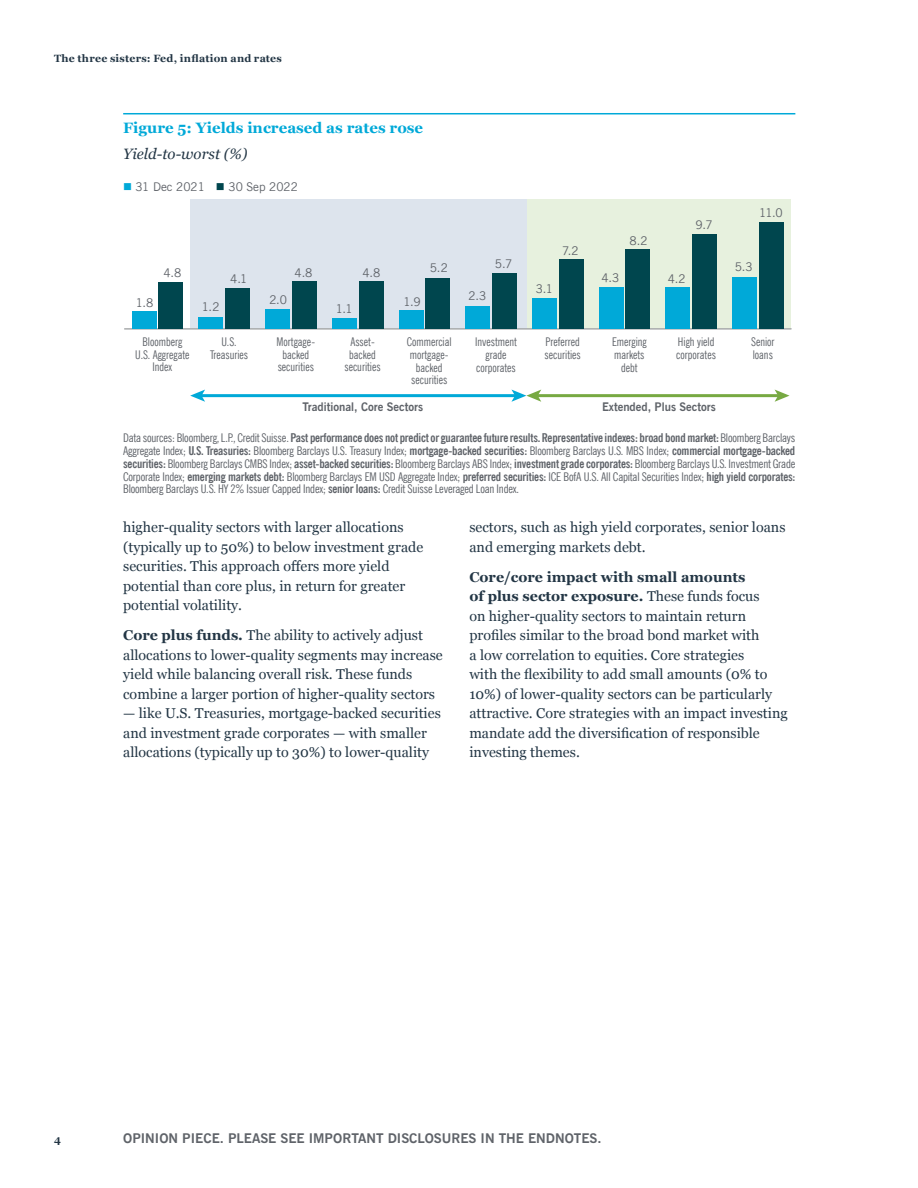
<style>
.page{position:relative;width:918px;height:1188px;background:#fff}
.page>*{position:absolute;margin:0;border:0;box-sizing:border-box;transform-origin:0 0}
.Chart_Heading{font:700 15px "Georgia";color:#00a9d8}
.Chart_Subhead{font:italic 15px "Georgia";color:#233645}
.Body{font:14.25px/19.5px "Georgia";color:#233645}
.t1{font:700 13.5px "News Gothic BT";color:#5f6369}
._8_pt_disclosure_jus{font:condensed 12px/12.8px "News Gothic BT";color:#5f6369;text-align:justify}
._8_pt_disclosure_jus-2{font:condensed 12px/12.8px "News Gothic BT";color:#5f6369;text-align:center;scale:.95 1}
.t2{font:12px "News Gothic BT";color:#5f6369}
.t3{font:700 12px "News Gothic BT";color:#5f6369;scale:.95 1}
.t4{font:700 10.5px "Georgia";letter-spacing:.025em;color:#233645}
.s1{color:#00a9d8}
.s2{color:#00464e}
.s3{font-weight:700}
</style>
<div class="page">
<hr style="left:123px;top:113px;width:672px;height:1px;background:#00a9d8">
<div style="left:526px;top:199px;width:265px;height:130px;background:#e7f1de"></div>
<div style="left:190px;top:199px;width:336px;height:130px;background:#dde4ed"></div>
<hr style="left:124px;top:329px;width:667px;height:1px;background:#b1b4b5">
<div style="left:159px;top:283px;width:24px;height:46px;background:#00464e"></div>
<div style="left:226px;top:289px;width:24px;height:40px;background:#00464e"></div>
<div style="left:292px;top:282px;width:24px;height:47px;background:#00464e"></div>
<div style="left:359px;top:282px;width:24px;height:47px;background:#00464e"></div>
<div style="left:426px;top:279px;width:24px;height:50px;background:#00464e"></div>
<div style="left:493px;top:274px;width:24px;height:55px;background:#00464e"></div>
<div style="left:559px;top:259px;width:24px;height:70px;background:#00464e"></div>
<div style="left:626px;top:250px;width:24px;height:79px;background:#00464e"></div>
<div style="left:693px;top:235px;width:24px;height:94px;background:#00464e"></div>
<div style="left:759px;top:222px;width:24px;height:107px;background:#00464e"></div>
<div style="left:132px;top:312px;width:24px;height:17px;background:#00a9d8"></div>
<div style="left:199px;top:317px;width:24px;height:12px;background:#00a9d8"></div>
<div style="left:266px;top:310px;width:24px;height:19px;background:#00a9d8"></div>
<div style="left:332px;top:318px;width:24px;height:11px;background:#00a9d8"></div>
<div style="left:399px;top:311px;width:24px;height:18px;background:#00a9d8"></div>
<div style="left:466px;top:306px;width:24px;height:23px;background:#00a9d8"></div>
<div style="left:533px;top:299px;width:24px;height:30px;background:#00a9d8"></div>
<div style="left:599px;top:287px;width:24px;height:42px;background:#00a9d8"></div>
<div style="left:666px;top:288px;width:24px;height:41px;background:#00a9d8"></div>
<div style="left:733px;top:278px;width:24px;height:51px;background:#00a9d8"></div>
<hr style="left:201px;top:394px;width:315px;height:3px;background:#00a9d8">
<svg style="left:190px;top:390px;width:15px;height:12px"></svg>
<hr style="left:537px;top:394px;width:242px;height:3px;background:#77a942">
<svg style="left:511px;top:390px;width:30px;height:12px"></svg>
<svg style="left:775px;top:390px;width:15px;height:12px"></svg>
<p class="t4" style="left:54px;top:50px;width:229px">The three sisters: Fed, inflation and rates</p>
<p class="Chart_Heading" style="left:123px;top:116px;width:301px">Figure 5: Yields increased as rates rose</p>
<p class="Chart_Subhead" style="left:123px;top:143px;width:126px">Yield-to-worst (%)</p>
<p class="t2" style="left:123px;top:179px;width:176px"><span class="s1">■</span> 31 Dec 2021 <span class="s2">■</span> 30 Sep 2022</p>
<p class="t2" style="left:696px;top:217px;width:19px">9.7</p>
<p class="t2" style="left:562px;top:244px;width:18px">7.2</p>
<p class="t2" style="left:629px;top:234px;width:20px">8.2</p>
<p class="t2" style="left:163px;top:265px;width:19px">4.8</p>
<p class="t2" style="left:230px;top:272px;width:19px">4.1</p>
<p class="t2" style="left:295px;top:266px;width:19px">4.8</p>
<p class="t2" style="left:362px;top:266px;width:19px">4.8</p>
<p class="t2" style="left:269px;top:293px;width:19px">2.0</p>
<p class="t2" style="left:136px;top:295px;width:19px">1.8</p>
<p class="t2" style="left:403px;top:294px;width:19px">1.9</p>
<p class="t2" style="left:202px;top:300px;width:19px">1.2</p>
<p class="t2" style="left:336px;top:302px;width:18px">1.1</p>
<p class="t2" style="left:430px;top:261px;width:20px">5.2</p>
<p class="t2" style="left:469px;top:289px;width:19px">2.3</p>
<p class="t2" style="left:495px;top:257px;width:19px">5.7</p>
<p class="t2" style="left:536px;top:281px;width:19px">3.1</p>
<p class="t2" style="left:601px;top:271px;width:19px">4.3</p>
<p class="t2" style="left:668px;top:271px;width:20px">4.2</p>
<p class="_8_pt_disclosure_jus-2" style="left:135px;top:335px;width:59px">Bloomberg<br>U.S. Aggregate<br>Index</p>
<p class="_8_pt_disclosure_jus-2" style="left:210px;top:335px;width:42px">U.S.<br>Treasuries</p>
<p class="_8_pt_disclosure_jus-2" style="left:277px;top:335px;width:42px">Mortgage&shy;backed securities</p>
<p class="_8_pt_disclosure_jus-2" style="left:344px;top:335px;width:40px">Asset&shy;backed securities</p>
<p class="_8_pt_disclosure_jus-2" style="left:407px;top:335px;width:49px">Commercial mortgage&shy;backed securities</p>
<p class="_8_pt_disclosure_jus-2" style="left:475px;top:335px;width:46px">Investment grade corporates</p>
<p class="_8_pt_disclosure_jus-2" style="left:545px;top:335px;width:40px;text-align:left">Preferred securities</p>
<p class="_8_pt_disclosure_jus-2" style="left:612px;top:335px;width:38px">Emerging markets debt</p>
<p class="_8_pt_disclosure_jus-2" style="left:676px;top:335px;width:43px;text-align:left">High yield corporates</p>
<p class="t3" style="left:302px;top:399px;width:129px">Traditional, Core Sectors</p>
<p class="t3" style="left:602px;top:399px;width:121px">Extended, Plus Sectors</p>
<p class="t2" style="left:759px;top:205px;width:25px">11.0</p>
<p class="t2" style="left:735px;top:260px;width:20px">5.3</p>
<p class="_8_pt_disclosure_jus-2" style="left:751px;top:335px;width:26px;text-align:left">Senior loans</p>
<p class="_8_pt_disclosure_jus" style="left:123px;top:432px;width:674px">Data sources: Bloomberg, L.P., Credit Suisse. <span class="s3">Past performance does not predict or guarantee future results. Representative indexes: broad bond market:</span> Bloomberg Barclays Aggregate Index; <span class="s3">U.S. Treasuries:</span> Bloomberg Barclays U.S. Treasury Index; <span class="s3">mortgage-backed securities:</span> Bloomberg Barclays U.S. MBS Index; <span class="s3">commercial mortgage-backed securities:</span> Bloomberg Barclays CMBS Index; <span class="s3">asset-backed securities:</span> Bloomberg Barclays ABS Index; <span class="s3">investment grade corporates:</span> Bloomberg Barclays U.S. Investment Grade Corporate Index; <span class="s3">emerging markets debt:</span> Bloomberg Barclays EM USD Aggregate Index; <span class="s3">preferred securities:</span> ICE BofA U.S. All Capital Securities Index; <span class="s3">high yield corporates:<br></span>Bloomberg Barclays U.S. HY 2% Issuer Capped Index; <span class="s3">senior loans:</span> Credit Suisse Leveraged Loan Index.</p>
<p class="Body" style="left:123px;top:517px;width:302px">higher-quality sectors with larger allocations (typically up to 50%) to below investment grade securities. This approach offers more yield potential than core plus, in return for greater potential volatility.</p>
<p class="Body" style="left:123px;top:625px;width:321px"><span class="s3">Core plus funds.</span> The ability to actively adjust allocations to lower-quality segments may increase yield while balancing overall risk. These funds combine a larger portion of higher-quality sectors</p>
<p class="Body" style="left:123px;top:703px;width:319px">— like U.S. Treasuries, mortgage-backed securities and investment grade corporates — with smaller allocations (typically up to 30%) to lower-quality</p>
<p class="Body" style="left:469px;top:517px;width:318px">sectors, such as high yield corporates, senior loans and emerging markets debt.</p>
<p class="Body" style="left:469px;top:567px;width:320px"><span class="s3">Core/core impact with small amounts<br>of plus sector exposure.</span> These funds focus<br>on higher-quality sectors to maintain return profiles similar to the broad bond market with<br>a low correlation to equities. Core strategies<br>with the flexibility to add small amounts (0% to 10%) of lower-quality sectors can be particularly attractive. Core strategies with an impact investing mandate add the diversification of responsible investing themes.</p>
<p class="t4" style="left:54px;top:1131px;width:8px">4</p>
<p class="t1" style="left:123px;top:1130px;width:480px">OPINION PIECE. PLEASE SEE IMPORTANT DISCLOSURES IN THE ENDNOTES.</p>
</div>
